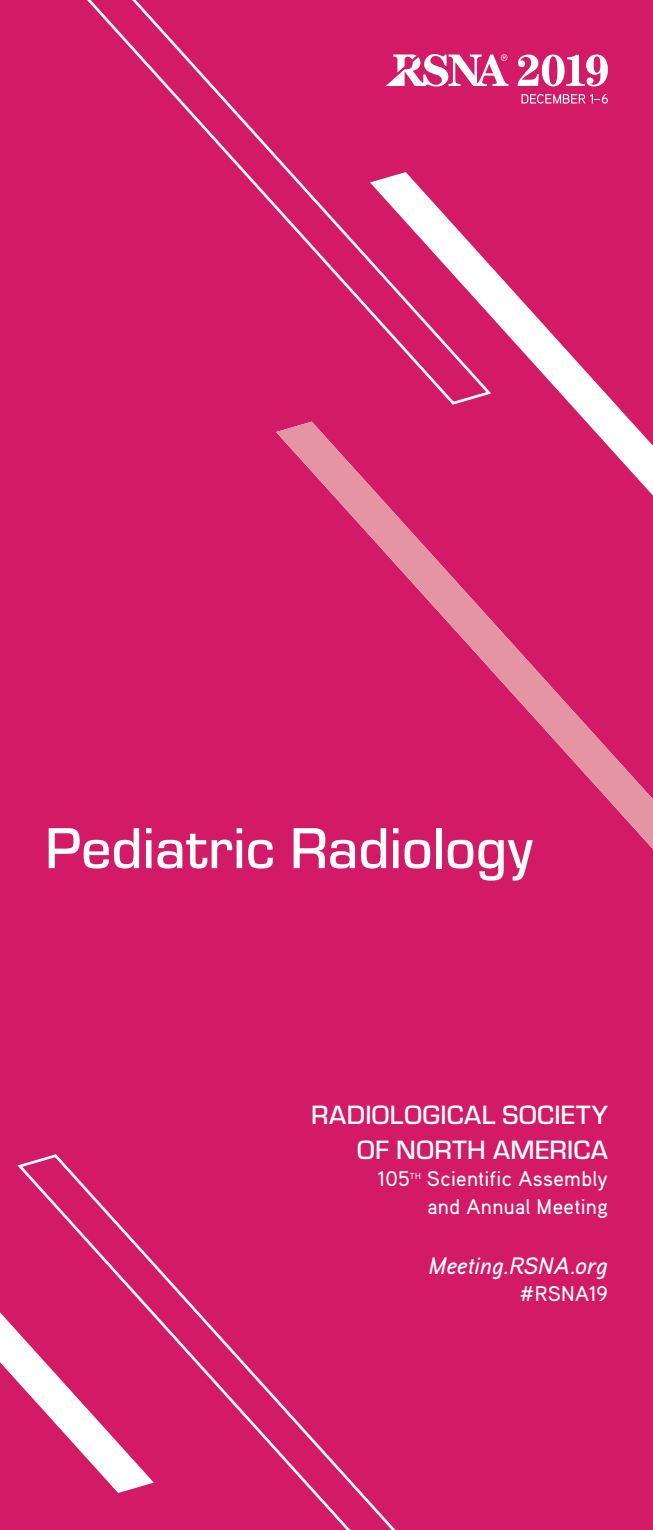
<style>
.page{position:relative;width:653px;height:1530px;background:#fff}
.page>*{position:absolute;margin:0;border:0;box-sizing:border-box;transform-origin:0 0}
.t1{font:500 60px "Eurostile";color:#fff}
.t2{font:500 27.5px/35px "Eurostile";letter-spacing:.01em;color:#fff;text-align:right}
.t3{font:italic 500 23.75px "Aaux Pro OT";letter-spacing:-.005em;color:#fff}
.t4{font:500 21.25px/27.5px "Aaux Pro OT";letter-spacing:.015em;color:#fff}
.t5{font:500 8.75px "Aaux Pro OT";color:#fff}
</style>
<div class="page">
<div style="left:0;top:0;width:652px;height:1530px;background:#d21a67"></div>
<svg style="left:517px;top:55px;width:91px;height:31px"></svg>
<svg style="left:521px;top:94px;width:86px;height:10px"></svg>
<svg style="left:385px;top:54px;width:123px;height:33px"></svg>
<h1 class="t1" style="left:45px;top:808px;width:489px">Pediatric Radiology</h1>
<p class="t2" style="left:311px;top:1096px;width:298px">RADIOLOGICAL SOCIETY<br>OF NORTH AMERICA</p>
<p class="t4" style="left:377px;top:1164px;width:34px">105</p>
<p class="t5" style="left:410px;top:1170px;width:12px">TH</p>
<p class="t4" style="left:427px;top:1164px;width:182px">Scientific Assembly and Annual Meeting</p>
<p class="t3" style="left:428px;top:1250px;width:181px">Meeting.RSNA.org</p>
<p class="t4" style="left:519px;top:1279px;width:90px">#RSNA19</p>
</div>
